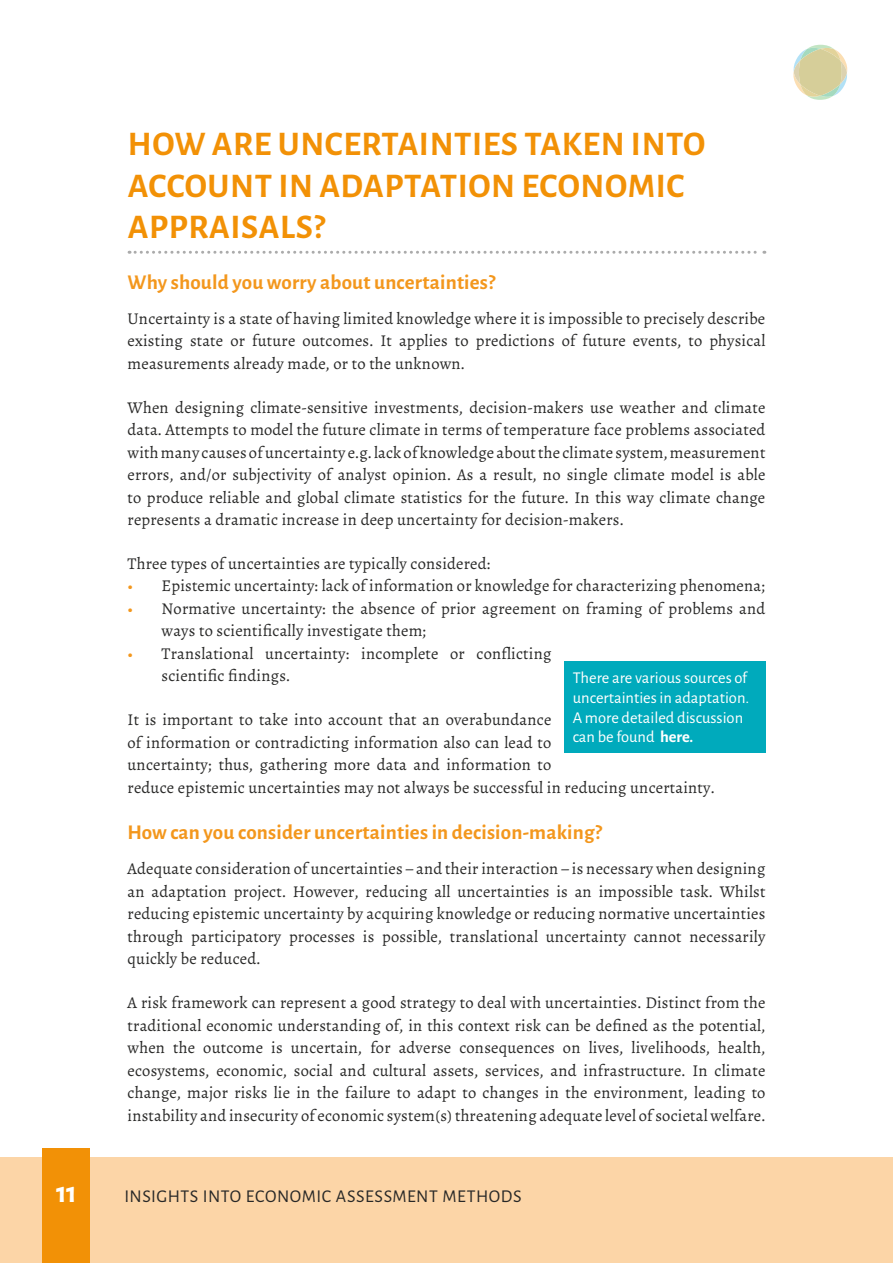
<style>
.page{position:relative;width:893px;height:1263px;background:#fff}
.page>*{position:absolute;margin:0;border:0;box-sizing:border-box;transform-origin:0 0}
.headline1{font:700 34.5px/41.4px "Alegreya Sans";letter-spacing:.015em;color:#f29106}
.t1{font:700 30px "Alegreya Sans";color:#fff}
.subtitle{font:700 21px "Alegreya Sans";letter-spacing:.01em;color:#f3971d}
.t2{font:18px "Alegreya Sans";letter-spacing:.025em;color:#282827}
.text{font:16.5px/22.5px "Alegreya";letter-spacing:.01em;color:#282827;text-align:justify}
.t3{font:16.5px/19.8px "Alegreya Sans";color:#fff}
.s1{color:#f3971d}
.s2{font-weight:700}
</style>
<div class="page">
<div style="left:0;top:1157px;width:893px;height:106px;background:#fcd5a7"></div>
<div style="left:43px;top:1148px;width:47px;height:115px;background:#f29106"></div>
<svg style="left:793px;top:45px;width:55px;height:55px"></svg>
<svg style="left:129px;top:251px;width:636px;height:3px"></svg>
<div style="left:564px;top:661px;width:201px;height:92px;background:#00aabc"></div>
<p class="headline1" style="left:128px;top:121px;width:579px">HOW ARE UNCERTAINTIES TAKEN INTO<br>ACCOUNT IN ADAPTATION ECONOMIC<br>APPRAISALS?</p>
<p class="subtitle" style="left:128px;top:266px;width:369px">Why should you worry about uncertainties?</p>
<p class="text" style="left:128px;top:307px;width:639px">Uncertainty is a state of having limited knowledge where it is impossible to precisely describe existing state or future outcomes. It applies to predictions of future events, to physical measurements already made, or to the unknown.</p>
<p class="text" style="left:128px;top:396px;width:639px">When designing climate-sensitive investments, decision-makers use weather and climate data. Attempts to model the future climate in terms of temperature face problems associated with many causes of uncertainty e.g. lack of knowledge about the climate system, measurement errors, and/or subjectivity of analyst opinion. As a result, no single climate model is able to produce reliable and global climate statistics for the future. In this way climate change represents a dramatic increase in deep uncertainty for decision-makers.</p>
<p class="text" style="left:128px;top:552px;width:365px">Three types of uncertainties are typically considered:</p>
<p class="text" style="left:128px;top:575px;width:639px"><span class="s1">•</span> Epistemic uncertainty: lack of information or knowledge for characterizing phenomena;</p>
<p class="text" style="left:162px;top:597px;width:605px;text-indent:-34px"><span class="s1">•</span> Normative uncertainty: the absence of prior agreement on framing of problems and ways to scientifically investigate them;</p>
<p class="text" style="left:162px;top:642px;width:391px;text-indent:-34px"><span class="s1">•</span> Translational uncertainty: incomplete or conflicting scientific findings.</p>
<p class="text" style="left:128px;top:708px;width:589px;text-align:left">It is important to take into account that an overabundance<br>of information or contradicting information also can lead to<br>uncertainty; thus, gathering more data and information to<br>reduce epistemic uncertainties may not always be successful in reducing uncertainty.</p>
<p class="subtitle" style="left:128px;top:817px;width:476px">How can you consider uncertainties in decision-making?</p>
<p class="text" style="left:128px;top:858px;width:639px">Adequate consideration of uncertainties – and their interaction – is necessary when designing an adaptation project. However, reducing all uncertainties is an impossible task. Whilst reducing epistemic uncertainty by acquiring knowledge or reducing normative uncertainties through participatory processes is possible, translational uncertainty cannot necessarily quickly be reduced.</p>
<p class="text" style="left:128px;top:991px;width:639px">A risk framework can represent a good strategy to deal with uncertainties. Distinct from the traditional economic understanding of, in this context risk can be defined as the potential, when the outcome is uncertain, for adverse consequences on lives, livelihoods, health, ecosystems, economic, social and cultural assets, services, and infrastructure. In climate change, major risks lie in the failure to adapt to changes in the environment, leading to instability and insecurity of economic system(s) threatening adequate level of societal welfare.</p>
<p class="t3" style="left:573px;top:667px;width:178px">There are various sources of uncertainties in adaptation.<br>A more detailed discussion can be found <span class="s2">here.</span></p>
<h2 class="t1" style="left:56px;top:1170px;width:22px">11</h2>
<p class="t2" style="left:125px;top:1184px;width:399px">INSIGHTS INTO ECONOMIC ASSESSMENT METHODS</p>
</div>
